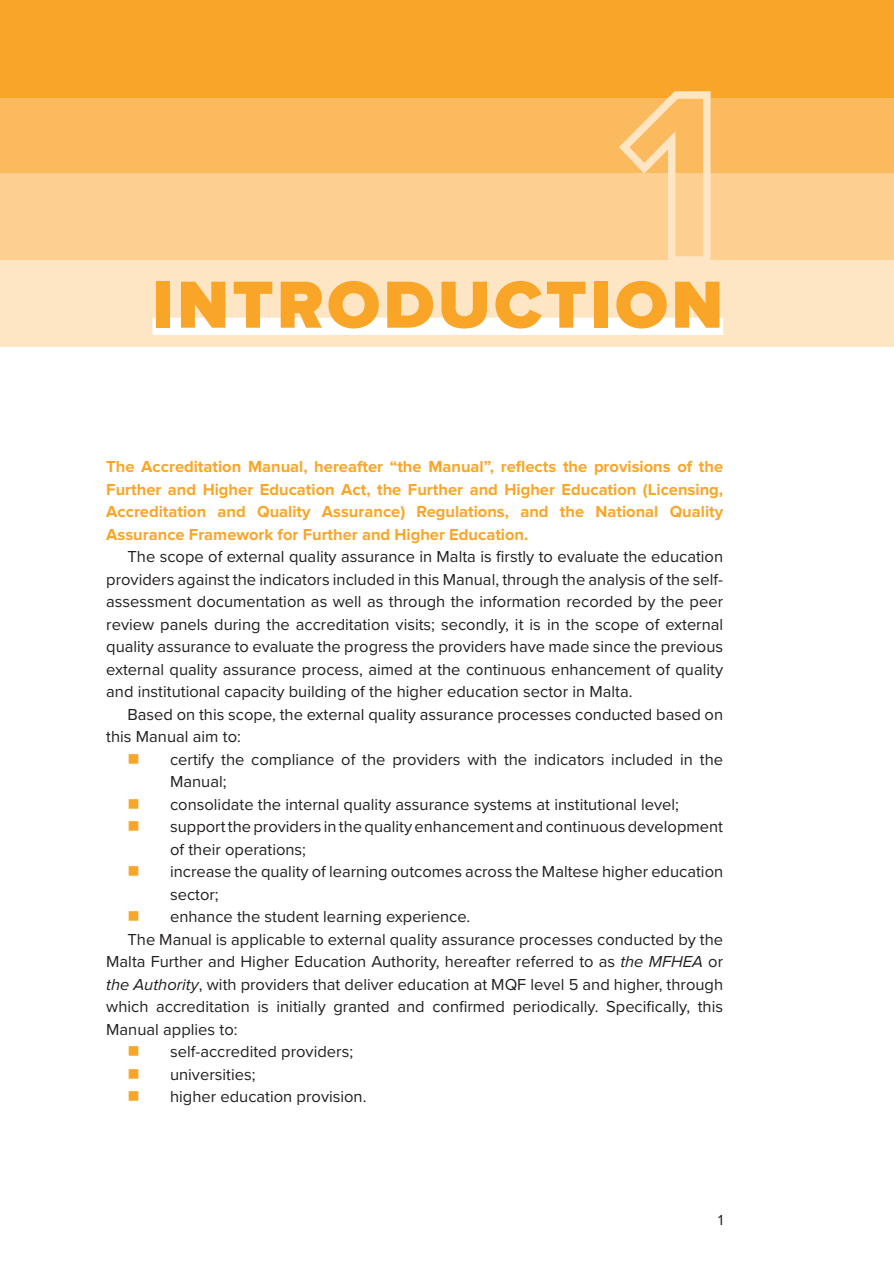
<style>
.page{position:relative;width:894px;height:1263px;background:#fff}
.page>*{position:absolute;margin:0;border:0;box-sizing:border-box;transform-origin:0 0}
.t1{font:900 69px "Proxima Nova";letter-spacing:.05em;color:#f9a628}
.List_Paragraph{font:16.5px/22.5px "Proxima Nova";color:#231f20}
.t2{font:700 16.5px/22.5px "Proxima Nova";color:#f9a628;text-align:justify}
.Body_Text{font:16.5px "Proxima Nova";color:#231f20}
.t3{font:15px "Proxima Nova";color:#231f20}
.s1{color:#f9a628}
.s2{font-style:italic}
</style>
<div class="page">
<div style="left:0;top:0;width:893px;height:346px;background:#fee5c3"></div>
<div style="left:0;top:0;width:893px;height:260px;background:#fdcf90"></div>
<div style="left:0;top:0;width:893px;height:173px;background:#fcba5f"></div>
<div style="left:0;top:0;width:893px;height:97px;background:#f9a628"></div>
<div style="left:152px;top:318px;width:571px;height:17px;background:#fff"></div>
<svg style="left:613px;top:91px;width:101px;height:169px"></svg>
<p class="t1" style="left:152px;top:265px;width:572px">INTRODUCTION</p>
<p class="t2" style="left:106px;top:456px;width:618px">The Accreditation Manual, hereafter “the Manual”, reflects the provisions of the Further and Higher Education Act, the Further and Higher Education (Licensing, Accreditation and Quality Assurance) Regulations, and the National Quality Assurance Framework for Further and Higher Education.</p>
<p class="List_Paragraph" style="left:106px;top:545px;width:618px;text-align:justify;text-indent:21px">The scope of external quality assurance in Malta is firstly to evaluate the education providers against the indicators included in this Manual, through the analysis of the self&shy;assessment documentation as well as through the information recorded by the peer review panels during the accreditation visits; secondly, it is in the scope of external quality assurance to evaluate the progress the providers have made since the previous external quality assurance process, aimed at the continuous enhancement of quality and institutional capacity building of the higher education sector in Malta.</p>
<p class="List_Paragraph" style="left:106px;top:702px;width:618px;text-indent:21px">Based on this scope, the external quality assurance processes conducted based on this Manual aim to:</p>
<p class="List_Paragraph" style="left:170px;top:747px;width:554px;text-indent:-43px"><span class="s1">■</span> certify the compliance of the providers with the indicators included in the<br>Manual;</p>
<p class="List_Paragraph" style="left:127px;top:792px;width:553px"><span class="s1">■</span> consolidate the internal quality assurance systems at institutional level;</p>
<p class="List_Paragraph" style="left:170px;top:815px;width:554px;text-indent:-43px"><span class="s1">■</span> support the providers in the quality enhancement and continuous development of their operations;</p>
<p class="List_Paragraph" style="left:170px;top:860px;width:554px;text-indent:-43px"><span class="s1">■</span> increase the quality of learning outcomes across the Maltese higher education sector;</p>
<p class="List_Paragraph" style="left:127px;top:905px;width:344px"><span class="s1">■</span> enhance the student learning experience.</p>
<p class="List_Paragraph" style="left:106px;top:927px;width:618px;text-align:justify;text-indent:21px">The Manual is applicable to external quality assurance processes conducted by the Malta Further and Higher Education Authority, hereafter referred to as <span class="s2">the MFHEA</span> or <span class="s2">the Authority</span>, with providers that deliver education at MQF level 5 and higher, through which accreditation is initially granted and confirmed periodically. Specifically, this Manual applies to:</p>
<p class="Body_Text" style="left:127px;top:1039px;width:227px"><span class="s1">■</span> self-accredited providers;</p>
<p class="Body_Text" style="left:127px;top:1062px;width:129px"><span class="s1">■</span> universities;</p>
<p class="Body_Text" style="left:127px;top:1084px;width:240px"><span class="s1">■</span> higher education provision.</p>
<p class="t3" style="left:718px;top:1208px;width:7px">1</p>
</div>
